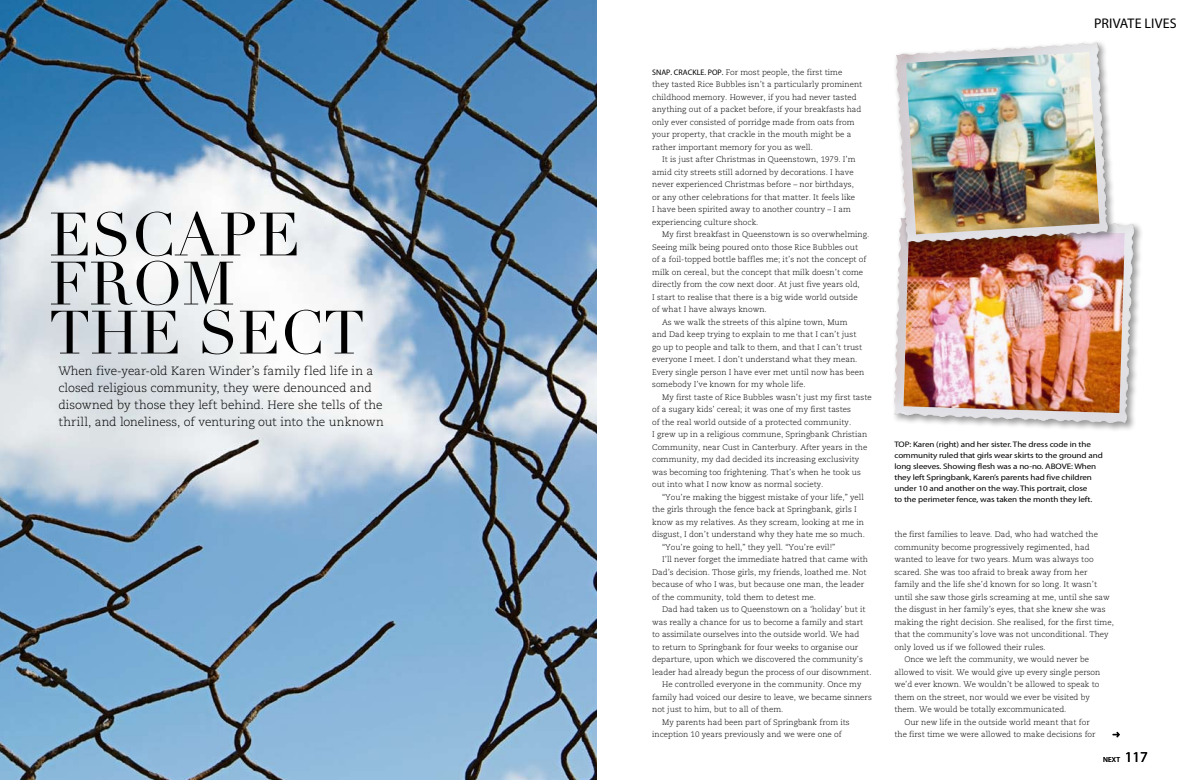
<style>
.page{position:relative;width:1191px;height:780px;background:#fff}
.page>*{position:absolute;margin:0;border:0;box-sizing:border-box;transform-origin:0 0}
.t1{font:60px/49px "Didot LH";color:#000}
.t2{font:14px "Myriad Pro";letter-spacing:.01em;color:#000}
.t3{font:300 12px/17px "Caecilia";letter-spacing:-.005em;color:#000}
.t4{font:300 8px/12.5px "Caecilia";color:#000}
.t5{font:8px/11px "Myriad Pro";letter-spacing:-.01em;color:#000;scale:1.13 1}
.t6{font:7.4px "Myriad Pro";color:#000}
.s1{font-family:"Myriad Pro";font-weight:400}
.s2{font-size:15px}
</style>
<div class="page">
<img style="left:0;top:0;width:597px;height:780px">
<div style="left:890px;top:214px;width:258px;height:224px;background:#000;opacity:.4"></div>
<img style="left:893px;top:217px;width:239px;height:207px">
<img style="left:903px;top:257px;width:221px;height:156px">
<div style="left:892px;top:39px;width:232px;height:218px;background:#000;opacity:.4"></div>
<img style="left:895px;top:42px;width:201px;height:201px">
<img style="left:906px;top:52px;width:193px;height:182px">
<svg style="left:1112px;top:731px;width:8px;height:6px"></svg>
<h1 class="t1" style="left:49px;top:211px;width:317px">ESCAPE<br>FROM<br>THE SECT</h1>
<h3 class="t3" style="left:58px;top:363px;width:327px">When five-year-old Karen Winder’s family fled life in a closed religious community, they were denounced and disowned by those they left behind. Here she tells of the thrill, and loneliness, of venturing out into the unknown</h3>
<p class="t4" style="left:652px;top:66px;width:212px"><span class="s1">Snap. Crackle. Pop.</span> For most people, the first time<br>they tasted Rice Bubbles isn’t a particularly prominent childhood memory. However, if you had never tasted anything out of a packet before, if your breakfasts had only ever consisted of porridge made from oats from your property, that crackle in the mouth might be a rather important memory for you as well.</p>
<p class="t4" style="left:652px;top:153px;width:205px;text-indent:10px">It is just after Christmas in Queenstown, 1979. I’m amid city streets still adorned by decorations. I have never experienced Christmas before – nor birthdays, or any other celebrations for that matter. It feels like I have been spirited away to another country – I am experiencing culture shock.</p>
<p class="t4" style="left:662px;top:228px;width:209px">My first breakfast in Queenstown is so overwhelming.</p>
<p class="t4" style="left:652px;top:241px;width:207px">Seeing milk being poured onto those Rice Bubbles out</p>
<p class="t4" style="left:652px;top:253px;width:216px">of a foil-topped bottle baffles me; it’s not the concept of</p>
<p class="t4" style="left:652px;top:266px;width:212px">milk on cereal, but the concept that milk doesn’t come</p>
<p class="t4" style="left:652px;top:278px;width:209px">directly from the cow next door. At just five years old,</p>
<p class="t4" style="left:652px;top:291px;width:207px">I start to realise that there is a big wide world outside</p>
<p class="t4" style="left:652px;top:303px;width:116px">of what I have always known.</p>
<p class="t4" style="left:662px;top:316px;width:187px">As we walk the streets of this alpine town, Mum</p>
<p class="t4" style="left:652px;top:328px;width:206px">and Dad keep trying to explain to me that I can’t just</p>
<p class="t4" style="left:652px;top:341px;width:211px">go up to people and talk to them, and that I can’t trust</p>
<p class="t4" style="left:652px;top:353px;width:207px">everyone I meet. I don’t understand what they mean.</p>
<p class="t4" style="left:652px;top:366px;width:214px">Every single person I have ever met until now has been</p>
<p class="t4" style="left:652px;top:378px;width:155px">somebody I’ve known for my whole life.</p>
<p class="t4" style="left:662px;top:391px;width:211px">My first taste of Rice Bubbles wasn’t just my first taste</p>
<p class="t4" style="left:652px;top:403px;width:200px">of a sugary kids’ cereal; it was one of my first tastes</p>
<p class="t4" style="left:652px;top:416px;width:200px">of the real world outside of a protected community.</p>
<p class="t4" style="left:652px;top:428px;width:216px">I grew up in a religious commune, Springbank Christian</p>
<p class="t4" style="left:652px;top:441px;width:217px">Community, near Cust in Canterbury. After years in the</p>
<p class="t4" style="left:652px;top:453px;width:209px">community, my dad decided its increasing exclusivity</p>
<p class="t4" style="left:652px;top:466px;width:210px">was becoming too frightening. That’s when he took us</p>
<p class="t4" style="left:652px;top:478px;width:173px">out into what I now know as normal society.</p>
<p class="t4" style="left:662px;top:491px;width:203px">“You’re making the biggest mistake of your life,” yell</p>
<p class="t4" style="left:652px;top:503px;width:206px">the girls through the fence back at Springbank, girls I</p>
<p class="t4" style="left:652px;top:516px;width:213px">know as my relatives. As they scream, looking at me in</p>
<p class="t4" style="left:652px;top:528px;width:214px">disgust, I don’t understand why they hate me so much.</p>
<p class="t4" style="left:662px;top:541px;width:175px">“You’re going to hell,” they yell. “You’re evil!”</p>
<p class="t4" style="left:662px;top:553px;width:207px">I’ll never forget the immediate hatred that came with</p>
<p class="t4" style="left:652px;top:566px;width:216px">Dad’s decision. Those girls, my friends, loathed me. Not</p>
<p class="t4" style="left:652px;top:578px;width:214px">because of who I was, but because one man, the leader</p>
<p class="t4" style="left:652px;top:591px;width:165px">of the community, told them to detest me.</p>
<p class="t4" style="left:662px;top:603px;width:205px">Dad had taken us to Queenstown on a ‘holiday’ but it</p>
<p class="t4" style="left:652px;top:615px;width:213px">was really a chance for us to become a family and start</p>
<p class="t4" style="left:652px;top:628px;width:209px">to assimilate ourselves into the outside world. We had</p>
<p class="t4" style="left:652px;top:640px;width:208px">to return to Springbank for four weeks to organise our</p>
<p class="t4" style="left:652px;top:653px;width:212px">departure, upon which we discovered the community’s</p>
<p class="t4" style="left:652px;top:665px;width:221px">leader had already begun the process of our disownment.</p>
<p class="t4" style="left:662px;top:678px;width:201px">He controlled everyone in the community. Once my</p>
<p class="t4" style="left:652px;top:690px;width:221px">family had voiced our desire to leave, we became sinners</p>
<p class="t4" style="left:652px;top:703px;width:133px">not just to him, but to all of them.</p>
<p class="t4" style="left:662px;top:715px;width:189px">My parents had been part of Springbank from its</p>
<p class="t4" style="left:652px;top:728px;width:191px">inception 10 years previously and we were one of</p>
<h2 class="t2" style="left:1094px;top:16px;width:84px">private lives</h2>
<p class="t5" style="left:894px;top:439px;width:186px;text-indent:15px">: Karen (right) and her sister. The dress code in the community ruled that girls wear skirts to the ground and long sleeves. Showing flesh was a no-no. ABOVE</p>
<p class="t5" style="left:894px;top:439px;width:6px">TOP</p>
<p class="t5" style="left:894px;top:461px;width:180px;text-indent:177px">: When they left Springbank, Karen’s parents had five children under 10 and another on the way. This portrait, close to the perimeter fence, was taken the month they left.</p>
<p class="t4" style="left:894px;top:528px;width:205px">the first families to leave. Dad, who had watched the</p>
<p class="t4" style="left:894px;top:541px;width:197px">community become progressively regimented, had</p>
<p class="t4" style="left:894px;top:553px;width:201px">wanted to leave for two years. Mum was always too</p>
<p class="t4" style="left:894px;top:566px;width:195px">scared. She was too afraid to break away from her</p>
<p class="t4" style="left:894px;top:578px;width:204px">family and the life she’d known for so long. It wasn’t</p>
<p class="t4" style="left:894px;top:591px;width:217px">until she saw those girls screaming at me, until she saw</p>
<p class="t4" style="left:894px;top:603px;width:213px">the disgust in her family’s eyes, that she knew she was</p>
<p class="t4" style="left:894px;top:616px;width:221px">making the right decision. She realised, for the first time,</p>
<p class="t4" style="left:894px;top:628px;width:216px">that the community’s love was not unconditional. They</p>
<p class="t4" style="left:894px;top:641px;width:153px">only loved us if we followed their rules.</p>
<p class="t4" style="left:904px;top:653px;width:186px">Once we left the community, we would never be</p>
<p class="t4" style="left:894px;top:666px;width:207px">allowed to visit. We would give up every single person</p>
<p class="t4" style="left:894px;top:678px;width:206px">we’d ever known. We wouldn’t be allowed to speak to</p>
<p class="t4" style="left:894px;top:691px;width:197px">them on the street, nor would we ever be visited by</p>
<p class="t4" style="left:894px;top:703px;width:174px">them. We would be totally excommunicated.</p>
<p class="t4" style="left:904px;top:716px;width:187px">Our new life in the outside world meant that for</p>
<p class="t4" style="left:894px;top:728px;width:203px">the first time we were allowed to make decisions for</p>
<p class="t6" style="left:1103px;top:755px;width:46px">Next <span class="s2">117</span></p>
</div>
